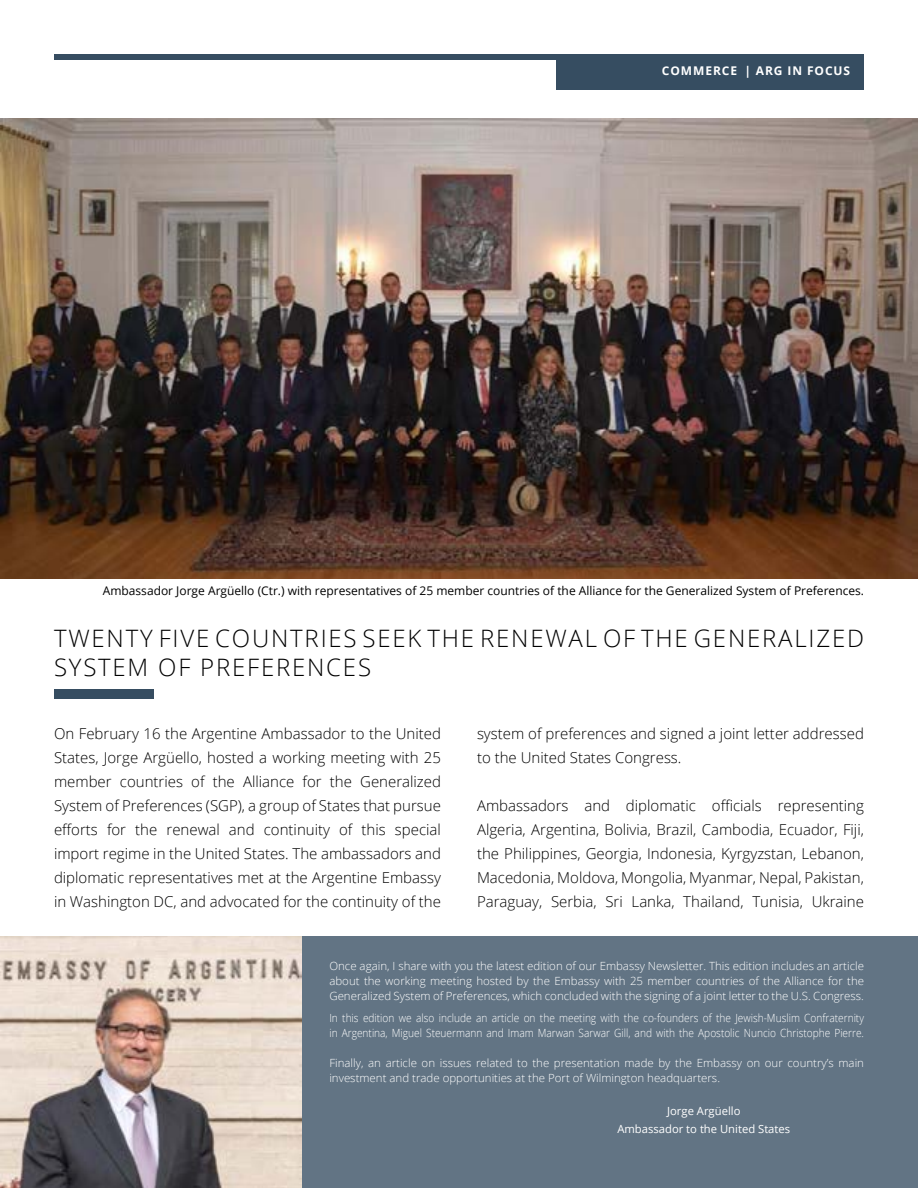
<style>
.page{position:relative;width:918px;height:1188px;background:#fff}
.page>*{position:absolute;margin:0;border:0;box-sizing:border-box;transform-origin:0 0}
.t1{font:300 24px/28.8px "Open Sans";letter-spacing:.075em;color:#000}
.t2{font:300 15px/24px "Open Sans";color:#000;text-align:justify}
.t3{font:12px "Open Sans";color:#000}
.t4{font:700 12px "Open Sans";letter-spacing:.075em;color:#fff}
.t5{font:300 11.25px/15px "Open Sans";color:#fff;text-align:justify}
.t6{font:300 11.25px/15px "Open Sans";color:#fff;scale:.9 1}
.t7{font:11.25px/18px "Open Sans";color:#fff;text-align:center}
</style>
<div class="page">
<div style="left:54px;top:54px;width:810px;height:5px;background:#364d61"></div>
<div style="left:556px;top:54px;width:308px;height:36px;background:#364d61"></div>
<img style="left:0;top:118px;width:918px;height:461px">
<div style="left:54px;top:689px;width:100px;height:9px;background:#364d61"></div>
<div style="left:54px;top:936px;width:864px;height:252px;background:#627484"></div>
<img style="left:0;top:936px;width:302px;height:252px">
<p class="t4" style="left:662px;top:62px;width:190px">COMMERCE | ARG IN FOCUS</p>
<p class="t3" style="left:103px;top:582px;width:763px">Ambassador Jorge Argüello (Ctr.) with representatives of 25 member countries of the Alliance for the Generalized System of Preferences.</p>
<h1 class="t1" style="left:54px;top:623px;width:812px">TWENTY FIVE COUNTRIES SEEK THE RENEWAL OF THE GENERALIZED<br>SYSTEM OF PREFERENCES</h1>
<p class="t2" style="left:54px;top:721px;width:389px">On February 16 the Argentine Ambassador to the United States, Jorge Argüello, hosted a working meeting with 25 member countries of the Alliance for the Generalized System of Preferences (SGP), a group of States that pursue efforts for the renewal and continuity of this special import regime in the United States. The ambassadors and diplomatic representatives met at the Argentine Embassy in Washington DC, and advocated for the continuity of the</p>
<p class="t2" style="left:477px;top:721px;width:388px">system of preferences and signed a joint letter addressed to the United States Congress.</p>
<p class="t2" style="left:477px;top:793px;width:389px">Ambassadors and diplomatic officials representing Algeria, Argentina, Bolivia, Brazil, Cambodia, Ecuador, Fiji, the Philippines, Georgia, Indonesia, Kyrgyzstan, Lebanon, Macedonia, Moldova, Mongolia, Myanmar, Nepal, Pakistan, Paraguay, Serbia, Sri Lanka, Thailand, Tunisia, Ukraine</p>
<p class="t5" style="left:329px;top:958px;width:536px">Once again, I share with you the latest edition of our Embassy Newsletter. This edition includes an article about the working meeting hosted by the Embassy with 25 member countries of the Alliance for the Generalized System of Preferences, which concluded with the signing of a joint letter to the U.S. Congress.</p>
<p class="t6" style="left:329px;top:1010px;width:596px">In this edition we also include an article on the meeting with the co-founders of the Jewish-Muslim Confraternity in Argentina, Miguel Steuermann and Imam Marwan Sarwar Gill, and with the Apostolic Nuncio Christophe Pierre.</p>
<p class="t5" style="left:329px;top:1055px;width:536px">Finally, an article on issues related to the presentation made by the Embassy on our country’s main investment and trade opportunities at the Port of Wilmington headquarters.</p>
<p class="t7" style="left:617px;top:1101px;width:174px">Jorge Argüello<br>Ambassador to the United States</p>
</div>
